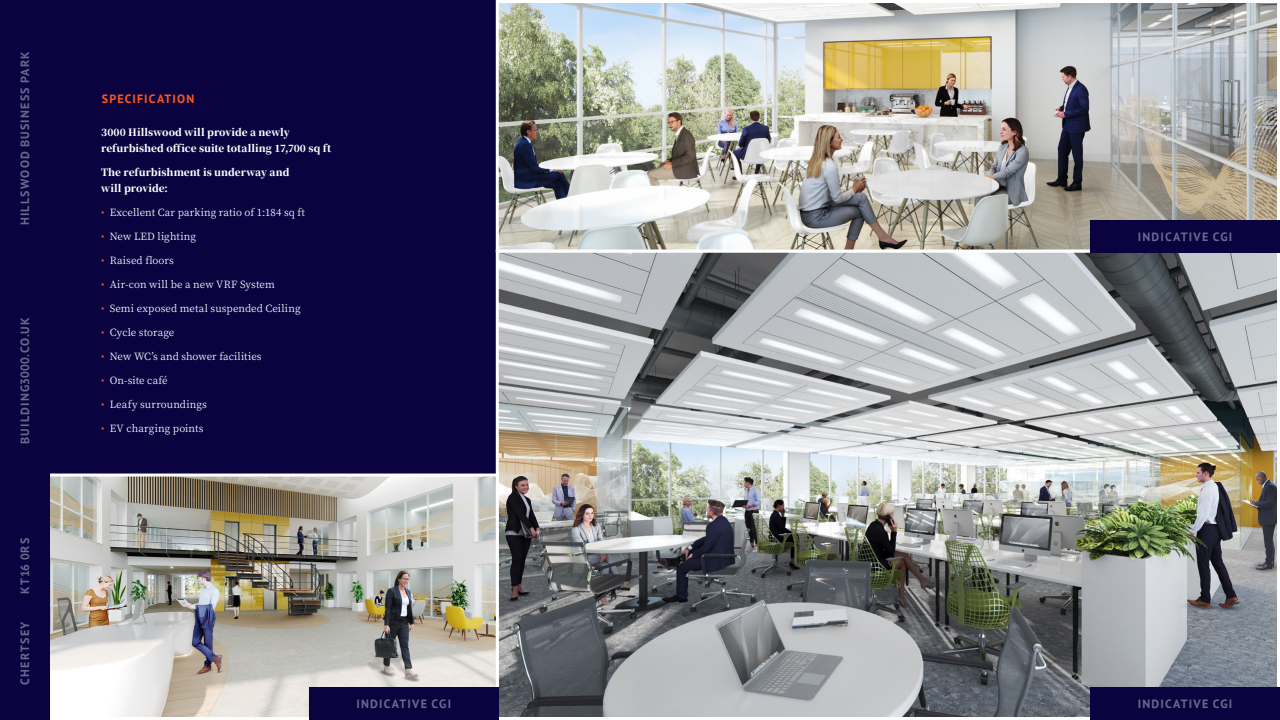
<style>
.page{position:relative;width:1280px;height:720px;background:#fff}
.page>*{position:absolute;margin:0;border:0;box-sizing:border-box;transform-origin:0 0}
.t1{font:700 12px "PT Sans";letter-spacing:.1em;color:#6c688c}
.t2{font:700 12px "PT Sans";letter-spacing:.095em;color:#ff5721}
.t3{font:10px "Noto Serif JP";letter-spacing:.01em;color:#fff}
.t4{font:900 10px/16px "Noto Serif JP";color:#fff}
.s1{color:#ff5721}
</style>
<div class="page">
<div style="left:47px;top:0;width:450px;height:720px;background:#0a0340"></div>
<img style="left:500px;top:254px;width:776px;height:462px">
<img style="left:500px;top:4px;width:776px;height:244px">
<div style="left:496px;top:0;width:784px;height:252px;border:3px solid #fff"></div>
<img style="left:50px;top:478px;width:445px;height:238px">
<div style="left:40px;top:474px;width:459px;height:246px;border:3px solid #fff"></div>
<div style="left:0;top:0;width:49px;height:720px;background:#0a0340"></div>
<div style="left:1090px;top:220px;width:190px;height:32px;background:#0a0340"></div>
<div style="left:1090px;top:688px;width:190px;height:32px;background:#0a0340"></div>
<div style="left:309px;top:688px;width:190px;height:32px;background:#0a0340"></div>
<p class="t1" style="left:17px;top:225px;width:176px;rotate:-90deg">HILLSWOOD BUSINESS PARK</p>
<p class="t1" style="left:17px;top:444px;width:128px;rotate:-90deg">BUILDING3000.CO.UK</p>
<p class="t1" style="left:17px;top:594px;width:57px;rotate:-90deg">KT16 0RS</p>
<p class="t1" style="left:17px;top:685px;width:65px;rotate:-90deg">CHERTSEY</p>
<p class="t2" style="left:102px;top:91px;width:94px">SPECIFICATION</p>
<p class="t4" style="left:101px;top:124px;width:231px">3000 Hillswood will provide a newly refurbished office suite totalling 17,700 sq ft</p>
<p class="t4" style="left:101px;top:164px;width:190px">The refurbishment is underway and will provide:</p>
<p class="t3" style="left:101px;top:207px;width:205px"><span class="s1">•</span> Excellent Car parking ratio of 1:184 sq ft</p>
<p class="t3" style="left:101px;top:231px;width:96px"><span class="s1">•</span> New LED lighting</p>
<p class="t3" style="left:101px;top:255px;width:74px"><span class="s1">•</span> Raised floors</p>
<p class="t3" style="left:101px;top:279px;width:175px"><span class="s1">•</span> Air-con will be a new VRF System</p>
<p class="t3" style="left:101px;top:303px;width:201px"><span class="s1">•</span> Semi exposed metal suspended Ceiling</p>
<p class="t3" style="left:101px;top:327px;width:75px"><span class="s1">•</span> Cycle storage</p>
<p class="t3" style="left:101px;top:351px;width:162px"><span class="s1">•</span> New WC’s and shower facilities</p>
<p class="t3" style="left:101px;top:375px;width:68px"><span class="s1">•</span> On-site café</p>
<p class="t3" style="left:101px;top:399px;width:107px"><span class="s1">•</span> Leafy surroundings</p>
<p class="t3" style="left:101px;top:423px;width:104px"><span class="s1">•</span> EV charging points</p>
<p class="t1" style="left:1138px;top:229px;width:96px">INDICATIVE CGI</p>
<p class="t1" style="left:357px;top:696px;width:96px">INDICATIVE CGI</p>
<p class="t1" style="left:1138px;top:696px;width:96px">INDICATIVE CGI</p>
</div>
